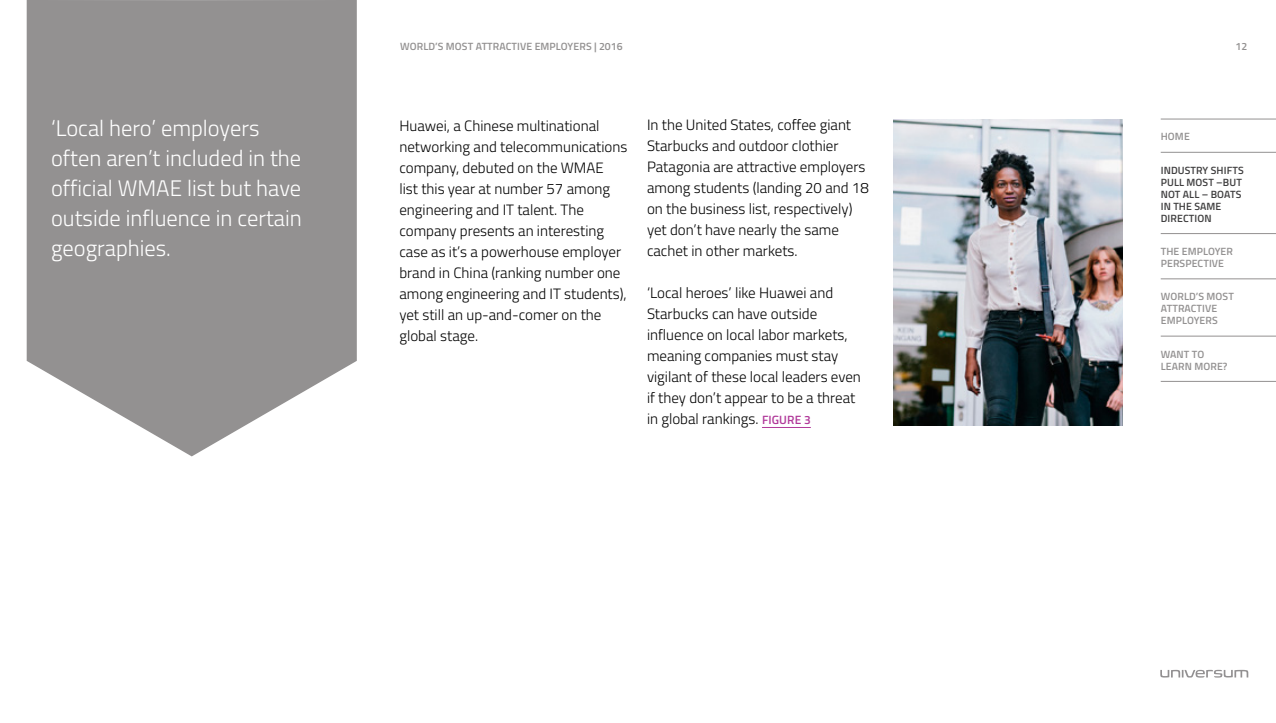
<style>
.page{position:relative;width:1276px;height:723px;background:#fff}
.page>*{position:absolute;margin:0;border:0;box-sizing:border-box;transform-origin:0 0}
.t1{font:300 22.5px/30px "Titillium Web";color:#fff}
.t2{font:300 15px/21px "Titillium Web";color:#000}
.t3{font:600 10.5px/12px "Titillium Web";letter-spacing:.01em;color:#939191}
.t4{font:600 10.5px/12px "Titillium Web";letter-spacing:.01em;color:#3f3e3f}
.s1{font-weight:600;font-size:12px;color:#b13a9a}
</style>
<div class="page">
<svg style="left:1160px;top:670px;width:88px;height:7px"></svg>
<svg style="left:27px;top:0;width:330px;height:456px;background:#9e9c9c"></svg>
<hr style="left:762px;top:427px;width:49px;height:1px;background:#b13a9a">
<img style="left:894px;top:119px;width:229px;height:306px">
<hr style="left:1160px;top:119px;width:116px;height:1px;background:#939191">
<hr style="left:1160px;top:152px;width:116px;height:1px;background:#939191">
<hr style="left:1160px;top:233px;width:116px;height:1px;background:#939191">
<hr style="left:1160px;top:279px;width:116px;height:1px;background:#939191">
<hr style="left:1160px;top:336px;width:116px;height:1px;background:#939191">
<hr style="left:1160px;top:381px;width:116px;height:1px;background:#939191">
<h1 class="t1" style="left:51px;top:112px;width:252px">‘Local hero’ employers often aren’t included in the official WMAE list but have outside influence in certain geographies.</h1>
<p class="t3" style="left:400px;top:40px;width:224px">WORLD’S MOST ATTRACTIVE EMPLOYERS | 2016</p>
<p class="t3" style="left:1235px;top:40px;width:13px">12</p>
<p class="t2" style="left:399px;top:115px;width:229px">Huawei, a Chinese multinational networking and telecommunications company, debuted on the WMAE<br>list this year at number 57 among engineering and IT talent. The company presents an interesting case as it’s a powerhouse employer brand in China (ranking number one among engineering and IT students), yet still an up-and-comer on the global stage.</p>
<p class="t2" style="left:647px;top:114px;width:223px">In the United States, coffee giant<br>Starbucks and outdoor clothier<br>Patagonia are attractive employers among students (landing 20 and 18 on the business list, respectively) yet don’t have nearly the same cachet in other markets.</p>
<p class="t2" style="left:647px;top:282px;width:215px">‘Local heroes’ like Huawei and<br>Starbucks can have outside influence on local labor markets, meaning companies must stay vigilant of these local leaders even if they don’t appear to be a threat in global rankings. <span class="s1">FIGURE 3</span></p>
<p class="t3" style="left:1160px;top:130px;width:31px">HOME</p>
<p class="t4" style="left:1160px;top:164px;width:84px">INDUSTRY SHIFTS<br>PULL MOST –BUT<br>NOT ALL – BOATS<br>IN THE SAME<br>DIRECTION</p>
<p class="t3" style="left:1160px;top:245px;width:74px">THE EMPLOYER<br>PERSPECTIVE</p>
<p class="t3" style="left:1160px;top:290px;width:75px">WORLD’S MOST<br>ATTRACTIVE<br>EMPLOYERS</p>
<p class="t3" style="left:1160px;top:347px;width:68px">WANT TO<br>LEARN MORE?</p>
</div>
